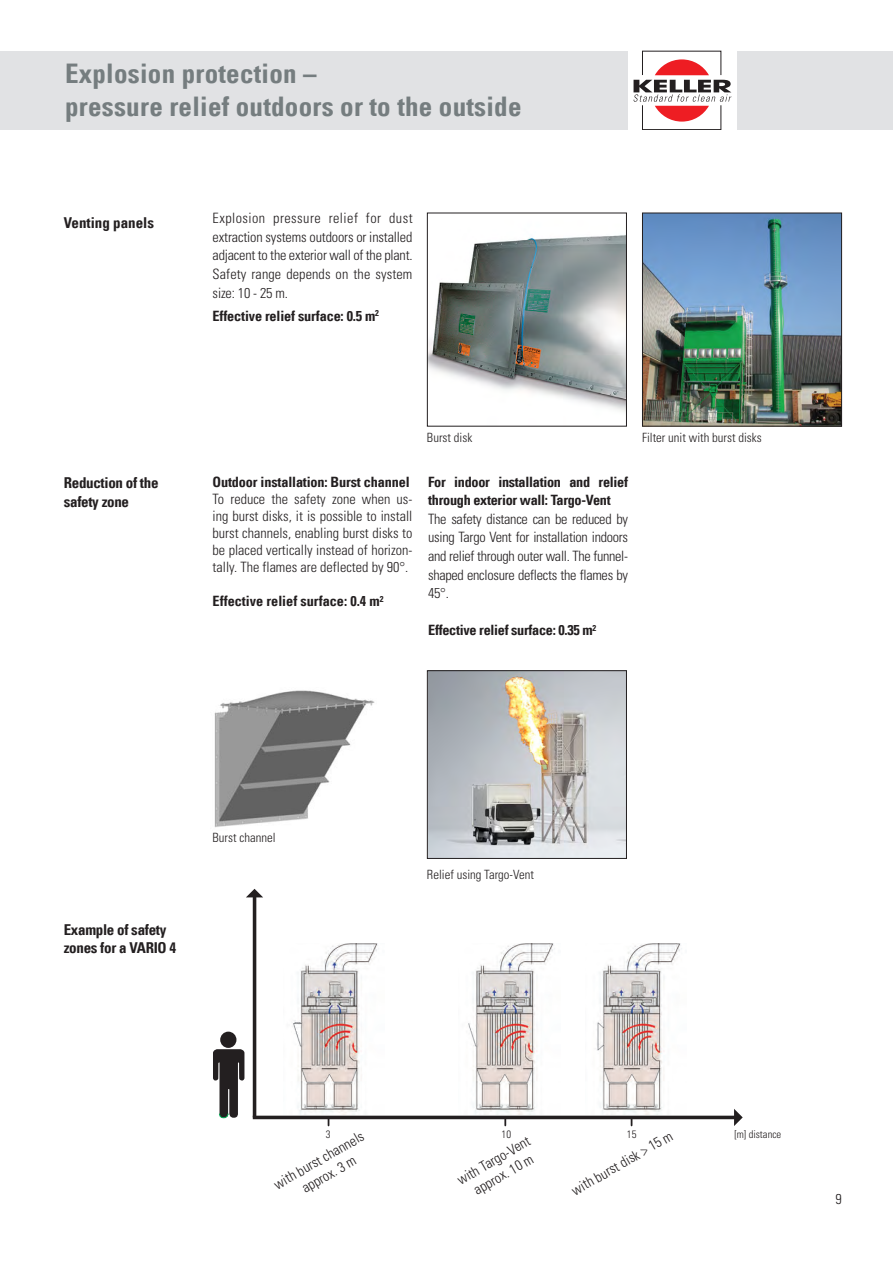
<style>
.page{position:relative;width:893px;height:1263px;background:#fff}
.page>*{position:absolute;margin:0;border:0;box-sizing:border-box;transform-origin:0 0}
.Univers_67_Bd_Cn_18{font:27px "Univers Com 67 Bold Cond";letter-spacing:.01em;color:#757d7f}
.Univers_67_Bd_Cn_9_5{font:15px/18.6px "Univers Com 67 Bold Cond";letter-spacing:-.02em;color:#231f20}
.Univers_67_Bd_Cn_10{font:15px/18.6px "Univers Com 67 Bold Cond";letter-spacing:-.02em;color:#231f20}
.Univers_67_Bd_Cn_10-2{font:15px "Univers Com 67 Bold Cond";color:#231f20}
.Univers_47_Lt_Cn_8_5{font:300 condensed 14.25px/17.1px "Univers LT Std";letter-spacing:-.01em;color:#231f20;text-align:justify}
.Univers_47_Lt_Cn_8_5-2{font:14.25px/18.6px "Univers Com 67 Bold Cond";letter-spacing:-.02em;color:#231f20}
.Paragraph_Style{font:300 condensed 14.25px/18.8px "Univers LT Std";letter-spacing:.01em;color:#231f20;text-align:justify}
.Univers_47_Lt_Cn_8_5-3{font:14.25px "Univers Com 67 Bold Cond";color:#231f20}
.Univers_47_Lt_Cn_8_5-4{font:300 condensed 12.75px "Univers LT Std";color:#231f20}
.t1{font:300 condensed 10.65px "Univers LT Std";color:#231f20}
</style>
<div class="page">
<div style="left:0;top:51px;width:893px;height:79px;background:#e1e2e4"></div>
<div style="left:628px;top:35px;width:109px;height:111px;background:#fff"></div>
<svg style="left:633px;top:51px;width:98px;height:79px"></svg>
<img style="left:429px;top:235px;width:196px;height:177px">
<div style="left:427px;top:213px;width:200px;height:213px;border:1px solid #231f20"></div>
<img style="left:644px;top:215px;width:196px;height:209px">
<div style="left:642px;top:213px;width:200px;height:213px;border:1px solid #231f20"></div>
<img style="left:214px;top:690px;width:161px;height:138px">
<hr style="left:253px;top:1116px;width:482px;height:3px;background:#231f20">
<svg style="left:734px;top:1109px;width:9px;height:17px"></svg>
<hr style="left:253px;top:896px;width:3px;height:221px;background:#231f20">
<svg style="left:246px;top:889px;width:17px;height:8px"></svg>
<div style="left:220px;top:1032px;width:16px;height:16px;background:#231f20;border-radius:50%"></div>
<svg style="left:213px;top:1049px;width:31px;height:69px"></svg>
<svg style="left:504px;top:1119px;width:2px;height:6px"></svg>
<img style="left:597px;top:943px;width:85px;height:171px">
<img style="left:468px;top:943px;width:87px;height:171px">
<img style="left:293px;top:943px;width:85px;height:171px">
<img style="left:429px;top:672px;width:196px;height:185px">
<div style="left:427px;top:670px;width:200px;height:189px;border:1px solid #231f20"></div>
<p class="Univers_67_Bd_Cn_18" style="left:65px;top:57px;width:253px">Explosion protection –</p>
<p class="Univers_67_Bd_Cn_18" style="left:65px;top:90px;width:458px">pressure relief outdoors or to the outside</p>
<p class="Univers_67_Bd_Cn_10-2" style="left:64px;top:213px;width:92px">Venting panels</p>
<p class="Univers_67_Bd_Cn_10" style="left:64px;top:473px;width:96px">Reduction of the safety zone</p>
<p class="Paragraph_Style" style="left:213px;top:209px;width:201px">Explosion pressure relief for dust extraction systems outdoors or installed adjacent to the exterior wall of the plant.<br>Safety range depends on the system size: 10 - 25 m.</p>
<p class="Univers_47_Lt_Cn_8_5-2" style="left:213px;top:306px;width:168px">Effective relief surface: 0.5 m<sup>2</sup></p>
<p class="Univers_47_Lt_Cn_8_5-2" style="left:213px;top:472px;width:199px">Outdoor installation: Burst channel</p>
<p class="Univers_47_Lt_Cn_8_5" style="left:213px;top:490px;width:201px">To reduce the safety zone when us&shy;ing burst disks, it is possible to install burst channels, enabling burst disks to be placed vertically instead of horizon&shy;tally. The flames are deflected by 90°.</p>
<p class="Univers_47_Lt_Cn_8_5-3" style="left:213px;top:592px;width:172px">Effective relief surface: 0.4 m<sup>2</sup></p>
<p class="Univers_47_Lt_Cn_8_5-4" style="left:427px;top:429px;width:47px">Burst disk</p>
<p class="Univers_47_Lt_Cn_8_5-4" style="left:642px;top:429px;width:121px">Filter unit with burst disks</p>
<p class="Univers_47_Lt_Cn_8_5-2" style="left:428px;top:472px;width:201px">For indoor installation and relief through exterior wall: Targo-Vent</p>
<p class="Univers_47_Lt_Cn_8_5" style="left:428px;top:509px;width:201px;line-height:18.6px">The safety distance can be reduced by using Targo Vent for installation indoors and relief through outer wall. The funnel&shy;shaped enclosure deflects the flames by 45°.</p>
<p class="Univers_47_Lt_Cn_8_5-2" style="left:428px;top:621px;width:170px">Effective relief surface: 0.35 m<sup>2</sup></p>
<p class="Univers_67_Bd_Cn_9_5" style="left:64px;top:920px;width:114px">Example of safety zones for a VARIO 4</p>
<p class="Univers_47_Lt_Cn_8_5-4" style="left:213px;top:829px;width:65px">Burst channel</p>
<p class="Univers_47_Lt_Cn_8_5-4" style="left:427px;top:867px;width:108px">Relief using Targo-Vent</p>
<p class="t1" style="left:502px;top:1127px;width:11px">10</p>
<p class="t1" style="left:734px;top:1127px;width:48px">[m] distance</p>
<p class="t1" style="left:326px;top:1127px;width:6px">3</p>
<p class="t1" style="left:627px;top:1127px;width:11px">15</p>
<p class="Univers_47_Lt_Cn_8_5" style="left:271px;top:1178px;width:103px;text-align:center;rotate:-30deg">with burst channels approx. 3 m</p>
<p class="Univers_47_Lt_Cn_8_5" style="left:454px;top:1173px;width:83px;text-align:center;rotate:-30deg">with Targo-Vent approx. 10 m</p>
<p class="Univers_47_Lt_Cn_8_5" style="left:568px;top:1184px;width:115px;rotate:-30deg">with burst disk &gt; 15 m</p>
<p class="Univers_47_Lt_Cn_8_5" style="left:836px;top:1191px;width:8px">9</p>
</div>
